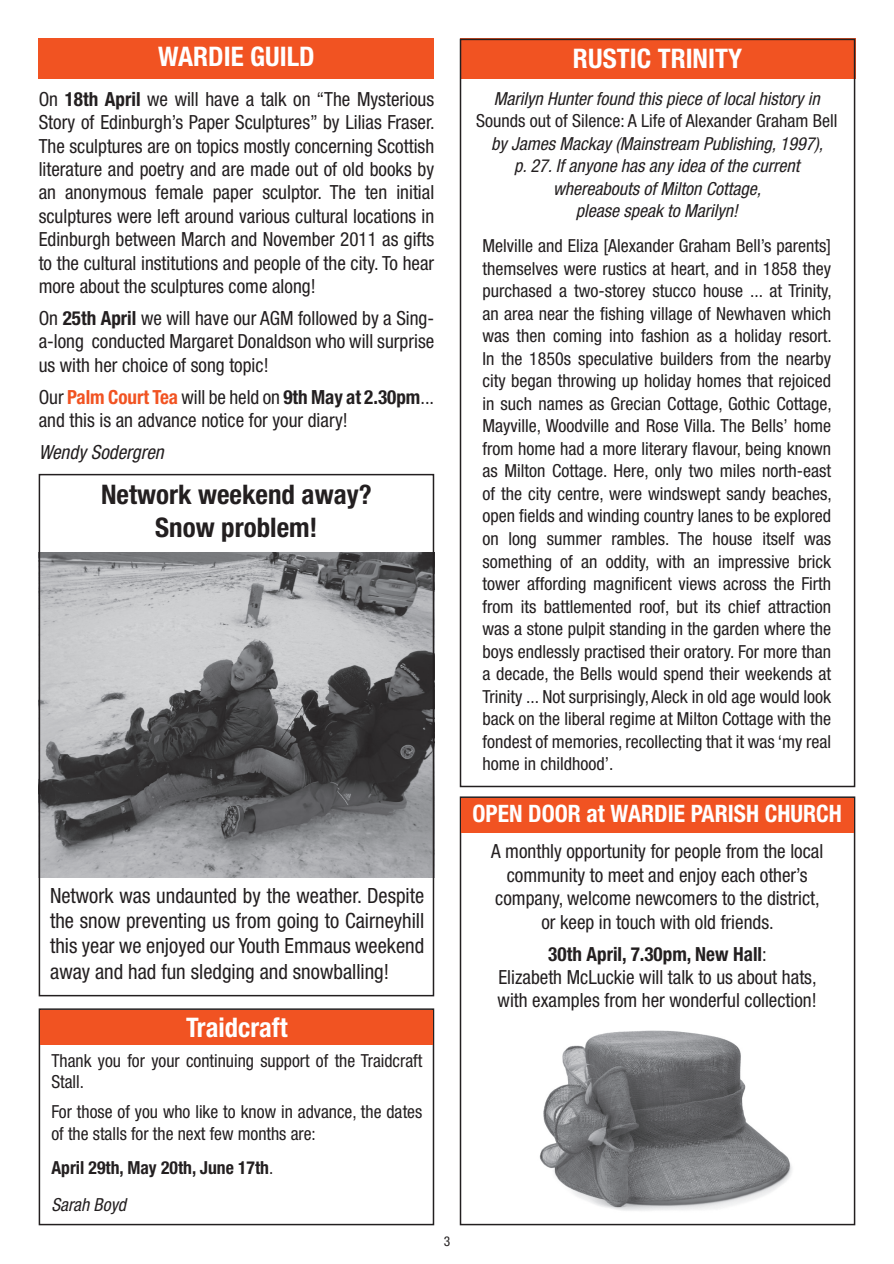
<style>
.page{position:relative;width:894px;height:1264px;background:#fff}
.page>*{position:absolute;margin:0;border:0;box-sizing:border-box;transform-origin:0 0}
.t1{font:700 condensed 27px "Helvetica Neue";color:#fff}
.t2{font:700 condensed 27px/32.4px "Helvetica Neue";color:#231f20;text-align:center}
.t3{font:700 condensed 24px "Helvetica Neue";color:#fff}
.t4{font:condensed 21px/25.2px "Helvetica Neue";color:#231f20;text-align:justify}
.t5{font:condensed 19.5px/23.4px "Helvetica Neue";color:#231f20;text-align:justify}
.t6{font:italic condensed 19.5px "Helvetica Neue";color:#231f20}
.t7{font:condensed 18px/22.5px "Helvetica Neue";color:#231f20}
.t8{font:italic condensed 18px/22.5px "Helvetica Neue";color:#231f20;text-align:center}
.t9{font:700 condensed 18px/36.2px "Helvetica Neue";color:#231f20}
.t10{font:condensed 13.5px "Helvetica Neue";color:#231f20}
.s1{font-weight:700}
.s2{font-weight:700;color:#f15322}
.s3{font-weight:400}
.s4{font-weight:400;font-style:italic}
</style>
<div class="page">
<img style="left:42px;top:553px;width:389px;height:324px">
<img style="left:539px;top:1030px;width:253px;height:181px">
<div style="left:39px;top:39px;width:395px;height:40px;background:#f15322"></div>
<div style="left:39px;top:1008px;width:395px;height:217px;border:2px solid #231f20"></div>
<div style="left:40px;top:1010px;width:393px;height:34px;background:#f15322"></div>
<div style="left:460px;top:796px;width:395px;height:429px;border:2px solid #231f20"></div>
<div style="left:461px;top:798px;width:393px;height:34px;background:#f15322"></div>
<div style="left:39px;top:474px;width:395px;height:522px;border:2px solid #231f20"></div>
<div style="left:460px;top:39px;width:395px;height:40px;background:#f15322"></div>
<div style="left:460px;top:39px;width:395px;height:748px;border:2px solid #231f20"></div>
<h1 class="t1" style="left:158px;top:40px;width:158px">WARDIE GUILD</h1>
<p class="t5" style="left:39px;top:87px;width:398px">On <span class="s1">18th April</span> we will have a talk on “The Mysterious Story of Edinburgh’s Paper Sculptures” by Lilias Fraser.<br>The sculptures are on topics mostly concerning Scottish literature and poetry and are made out of old books by an anonymous female paper sculptor. The ten initial sculptures were left around various cultural locations in Edinburgh between March and November 2011 as gifts to the cultural institutions and people of the city. To hear more about the sculptures come along!</p>
<p class="t5" style="left:39px;top:306px;width:397px">On <span class="s1">25th April</span> we will have our AGM followed by a Sing&shy;a-long conducted Margaret Donaldson who will surprise us with her choice of song topic!</p>
<p class="t5" style="left:39px;top:385px;width:397px">Our <span class="s2">Palm Court Tea</span> will be held on <span class="s1">9th May at 2.30pm</span>... and this is an advance notice for your diary!</p>
<p class="t6" style="left:39px;top:441px;width:127px">Wendy Sodergren</p>
<h1 class="t2" style="left:101px;top:478px;width:272px">Network weekend away?<br>Snow problem!</h1>
<p class="t4" style="left:50px;top:882px;width:376px">Network was undaunted by the weather. Despite the snow preventing us from going to Cairneyhill this year we enjoyed our Youth Emmaus weekend away and had fun sledging and snowballing!</p>
<h1 class="t1" style="left:186px;top:1010px;width:103px">Traidcraft</h1>
<p class="t7" style="left:51px;top:1049px;width:372px;line-height:21.6px">Thank you for your continuing support of the Traidcraft<br>Stall.</p>
<p class="t7" style="left:51px;top:1101px;width:372px;line-height:21.6px">For those of you who like to know in advance, the dates of the stalls for the next few months are:</p>
<p class="t9" style="left:51px;top:1149px;width:223px">April 29th, May 20th, June 17th<span class="s3">.<br></span><span class="s4">Sarah Boyd</span></p>
<p class="t10" style="left:444px;top:1233px;width:8px">3</p>
<h1 class="t1" style="left:573px;top:42px;width:171px">RUSTIC TRINITY</h1>
<p class="t8" style="left:494px;top:87px;width:327px">Marilyn Hunter found this piece of local history in</p>
<p class="t7" style="left:476px;top:109px;width:363px">Sounds out of Silence: A Life of Alexander Graham Bell</p>
<p class="t8" style="left:491px;top:132px;width:333px">by James Mackay (Mainstream Publishing, 1997), p. 27. If anyone has any idea of the current whereabouts of Milton Cottage,<br>please speak to Marilyn!</p>
<p class="t7" style="left:482px;top:235px;width:351px;text-align:justify">Melville and Eliza [Alexander Graham Bell’s parents] themselves were rustics at heart, and in 1858 they purchased a two-storey stucco house ... at Trinity, an area near the fishing village of Newhaven which was then coming into fashion as a holiday resort.<br>In the 1850s speculative builders from the nearby city began throwing up holiday homes that rejoiced in such names as Grecian Cottage, Gothic Cottage, Mayville, Woodville and Rose Villa. The Bells’ home from home had a more literary flavour, being known as Milton Cottage. Here, only two miles north-east of the city centre, were windswept sandy beaches, open fields and winding country lanes to be explored on long summer rambles. The house itself was something of an oddity, with an impressive brick tower affording magnificent views across the Firth from its battlemented roof, but its chief attraction was a stone pulpit standing in the garden where the boys endlessly practised their oratory. For more than a decade, the Bells would spend their weekends at Trinity ... Not surprisingly, Aleck in old age would look back on the liberal regime at Milton Cottage with the fondest of memories, recollecting that it was ‘my real home in childhood’.</p>
<h2 class="t3" style="left:472px;top:799px;width:371px">OPEN DOOR at WARDIE PARISH CHURCH</h2>
<p class="t5" style="left:491px;top:840px;width:334px;text-align:center">A monthly opportunity for people from the local community to meet and enjoy each other’s company, welcome newcomers to the district, or keep in touch with old friends.</p>
<p class="t5" style="left:497px;top:942px;width:320px;text-align:center"><span class="s1">30th April, 7.30pm, New Hall</span>:<br>Elizabeth McLuckie will talk to us about hats, with examples from her wonderful collection!</p>
</div>
